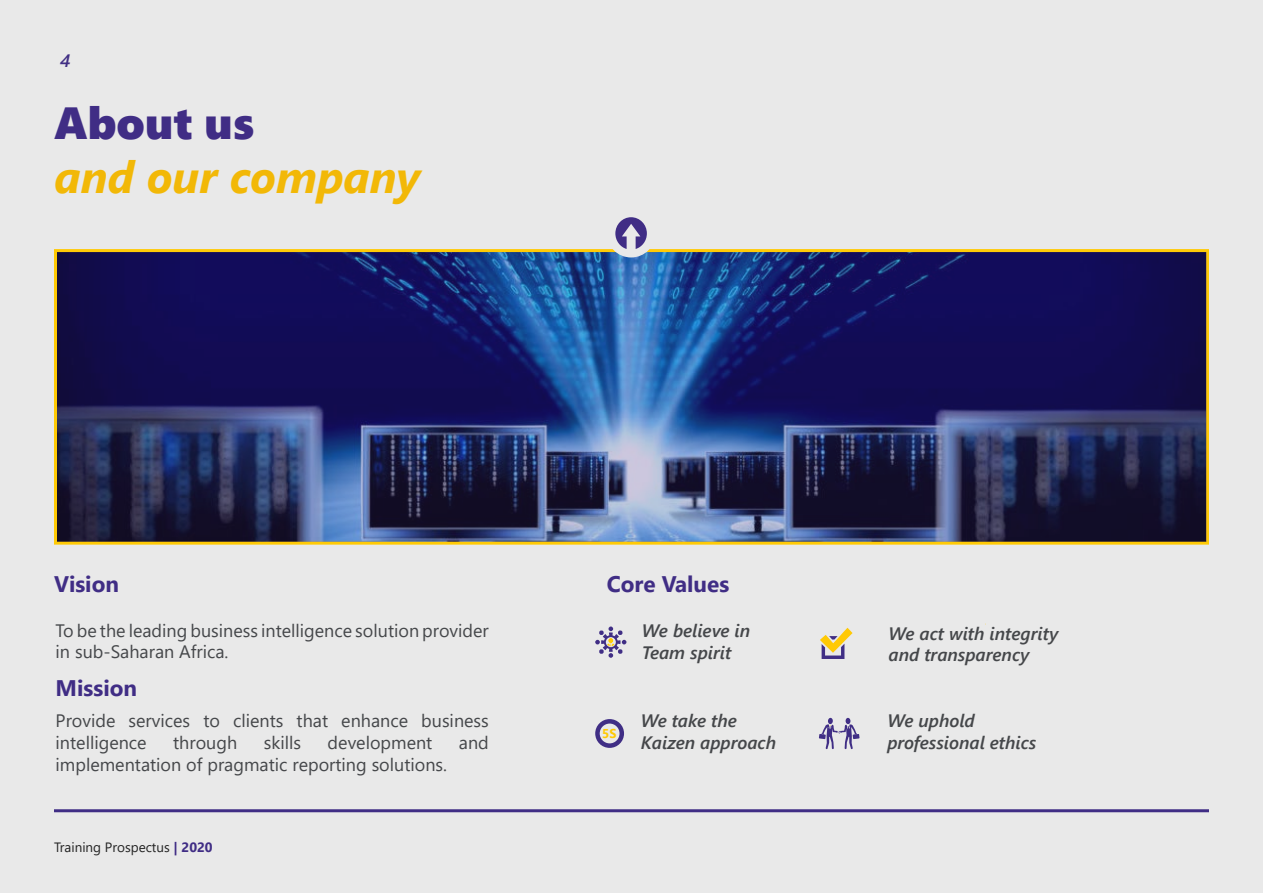
<style>
.page{position:relative;width:1263px;height:893px;background:#e9e9e9}
.page>*{position:absolute;margin:0;border:0;box-sizing:border-box;transform-origin:0 0}
.t1{font:italic 700 45px "Segoe UI";color:#f2b807}
.t2{font:45px "Segoe UI Black";color:#402d85}
.t3{font:700 22.5px "Segoe UI";color:#402d85}
.t4{font:18px/21.6px "Segoe UI";color:#45474a}
.t5{font:italic 600 18px/21.6px "Segoe UI";color:#45474a}
.t6{font:italic 600 18px "Segoe UI";color:#412f84}
.t7{font:13.5px "Segoe UI";color:#232323}
.t8{font:700 12.9px "Segoe UI";color:#ffc905}
.s1{font-weight:700;color:#402d85}
</style>
<div class="page">
<hr style="left:54px;top:809px;width:1155px;height:3px;background:#402d85">
<div style="left:54px;top:249px;width:1155px;height:296px;border:3px solid #ffca06"></div>
<img style="left:57px;top:252px;width:1149px;height:290px">
<div style="left:607px;top:209px;width:48px;height:48px;background:#e9e9e9;border-radius:50%"></div>
<div style="left:607px;top:209px;width:48px;height:48px;border:2px solid #e9e9e9;border-radius:50%"></div>
<svg style="left:615px;top:217px;width:32px;height:32px"></svg>
<svg style="left:595px;top:626px;width:31px;height:32px"></svg>
<div style="left:595px;top:719px;width:29px;height:29px;border:4px solid #402e85;border-radius:50%"></div>
<svg style="left:820px;top:628px;width:32px;height:31px"></svg>
<svg style="left:819px;top:718px;width:40px;height:31px"></svg>
<p class="t6" style="left:60px;top:44px;width:12px">4</p>
<h1 class="t2" style="left:54px;top:90px;width:202px">About us</h1>
<h1 class="t1" style="left:54px;top:135px;width:368px">and our company</h1>
<p class="t3" style="left:54px;top:563px;width:67px">Vision</p>
<p class="t4" style="left:56px;top:618px;width:435px">To be the leading business intelligence solution provider in sub-Saharan Africa.</p>
<p class="t3" style="left:56px;top:666px;width:83px">Mission</p>
<p class="t4" style="left:56px;top:709px;width:435px">Provide services to clients that enhance business intelligence</p>
<p class="t4" style="left:173px;top:730px;width:66px">through</p>
<p class="t4" style="left:264px;top:730px;width:39px">skills</p>
<p class="t4" style="left:328px;top:730px;width:106px">development</p>
<p class="t4" style="left:459px;top:730px;width:31px">and</p>
<p class="t4" style="left:56px;top:752px;width:393px">implementation of pragmatic reporting solutions.</p>
<p class="t7" style="left:54px;top:834px;width:160px">Training Prospectus <span class="s1">| 2020</span></p>
<p class="t3" style="left:607px;top:563px;width:124px">Core Values</p>
<p class="t8" style="left:602px;top:721px;width:16px">5S</p>
<p class="t5" style="left:642px;top:617px;width:110px">We believe in<br>Team spirit</p>
<p class="t5" style="left:888px;top:620px;width:171px">We act with integrity and transparency</p>
<p class="t5" style="left:641px;top:707px;width:137px">We take the<br>Kaizen approach</p>
<p class="t5" style="left:887px;top:707px;width:151px">We uphold professional ethics</p>
</div>
